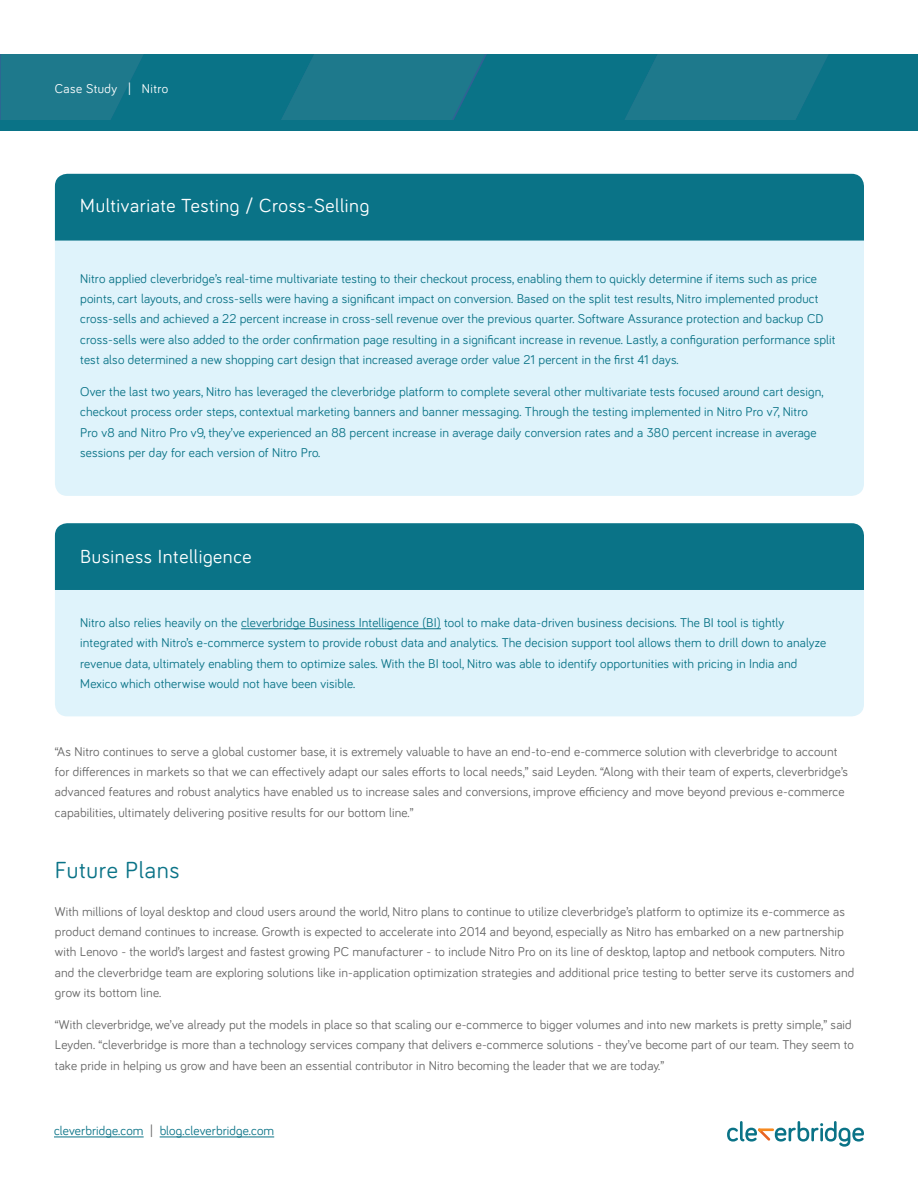
<style>
.page{position:relative;width:918px;height:1188px;background:#fff}
.page>*{position:absolute;margin:0;border:0;box-sizing:border-box;transform-origin:0 0}
.subhead{font:24px "Bariol";letter-spacing:.03em;color:#0a7387}
.subhead-2{font:19.5px "Bariol";letter-spacing:.03em;color:#fff}
.t1{font:13.2px/20.2px "Bariol";letter-spacing:.01em;color:#0a7387}
.t2{font:13.2px/20.2px "Bariol";letter-spacing:.01em;color:#676767}
.t3{font:13.2px "Bariol";letter-spacing:.03em;color:#fff}
.s1{color:#676767}
</style>
<div class="page">
<hr style="left:54px;top:1137px;width:90px;height:1px;background:#0a7387">
<hr style="left:160px;top:1137px;width:114px;height:1px;background:#0a7387">
<svg style="left:727px;top:1121px;width:137px;height:26px"></svg>
<div style="left:55px;top:523px;width:809px;height:193px;background:#dff3fb;border-radius:12px"></div>
<div style="left:55px;top:523px;width:809px;height:67px;background:#0a7387"></div>
<div style="left:55px;top:174px;width:809px;height:322px;background:#dff3fb;border-radius:12px"></div>
<div style="left:55px;top:174px;width:809px;height:67px;background:#0a7387"></div>
<svg style="left:1px;top:54px;width:917px;height:66px;background:#147689"></svg>
<div style="left:1px;top:120px;width:917px;height:11px;background:#0a7387"></div>
<hr style="left:241px;top:629px;width:200px;height:1px;background:#0a7387">
<p class="t3" style="left:55px;top:79px;width:115px">Case Study | Nitro</p>
<p class="subhead-2" style="left:80px;top:192px;width:291px">Multivariate Testing / Cross-Selling</p>
<p class="t1" style="left:80px;top:268px;width:757px">Nitro applied cleverbridge’s real-time multivariate testing to their checkout process, enabling them to quickly determine if items such as price points, cart layouts, and cross-sells were having a significant impact on conversion. Based on the split test results, Nitro implemented product cross-sells and achieved a 22 percent increase in cross-sell revenue over the previous quarter. Software Assurance protection and backup CD cross-sells were also added to the order confirmation page resulting in a significant increase in revenue. Lastly, a configuration performance split test also determined a new shopping cart design that increased average order value 21 percent in the first 41 days.</p>
<p class="t1" style="left:80px;top:381px;width:745px">Over the last two years, Nitro has leveraged the cleverbridge platform to complete several other multivariate tests focused around cart design, checkout process order steps, contextual marketing banners and banner messaging. Through the testing implemented in Nitro Pro v7, Nitro Pro v8 and Nitro Pro v9, they’ve experienced an 88 percent increase in average daily conversion rates and a 380 percent increase in average sessions per day for each version of Nitro Pro.</p>
<p class="subhead-2" style="left:80px;top:544px;width:173px">Business Intelligence</p>
<p class="t1" style="left:80px;top:612px;width:748px">Nitro also relies heavily on the cleverbridge Business Intelligence (BI) tool to make data-driven business decisions. The BI tool is tightly integrated with Nitro’s e-commerce system to provide robust data and analytics. The decision support tool allows them to drill down to analyze revenue data, ultimately enabling them to optimize sales. With the BI tool, Nitro was able to identify opportunities with pricing in India and Mexico which otherwise would not have been visible.</p>
<p class="t2" style="left:55px;top:741px;width:794px">“As Nitro continues to serve a global customer base, it is extremely valuable to have an end-to-end e-commerce solution with cleverbridge to account for differences in markets so that we can effectively adapt our sales efforts to local needs,” said Leyden. “Along with their team of experts, cleverbridge’s advanced features and robust analytics have enabled us to increase sales and conversions, improve efficiency and move beyond previous e-commerce capabilities, ultimately delivering positive results for our bottom line.”</p>
<p class="subhead" style="left:55px;top:854px;width:126px">Future Plans</p>
<p class="t2" style="left:55px;top:901px;width:801px">With millions of loyal desktop and cloud users around the world, Nitro plans to continue to utilize cleverbridge’s platform to optimize its e-commerce as product demand continues to increase. Growth is expected to accelerate into 2014 and beyond, especially as Nitro has embarked on a new partnership with Lenovo - the world’s largest and fastest growing PC manufacturer - to include Nitro Pro on its line of desktop, laptop and netbook computers. Nitro and the cleverbridge team are exploring solutions like in-application optimization strategies and additional price testing to better serve its customers and grow its bottom line.</p>
<p class="t2" style="left:55px;top:1014px;width:800px">“With cleverbridge, we’ve already put the models in place so that scaling our e-commerce to bigger volumes and into new markets is pretty simple,” said<br>Leyden. “cleverbridge is more than a technology services company that delivers e-commerce solutions - they’ve become part of our team. They seem to take pride in helping us grow and have been an essential contributor in Nitro becoming the leader that we are today.”</p>
<p class="t1" style="left:54px;top:1120px;width:222px">cleverbridge.com <span class="s1">|</span> blog.cleverbridge.com</p>
</div>
